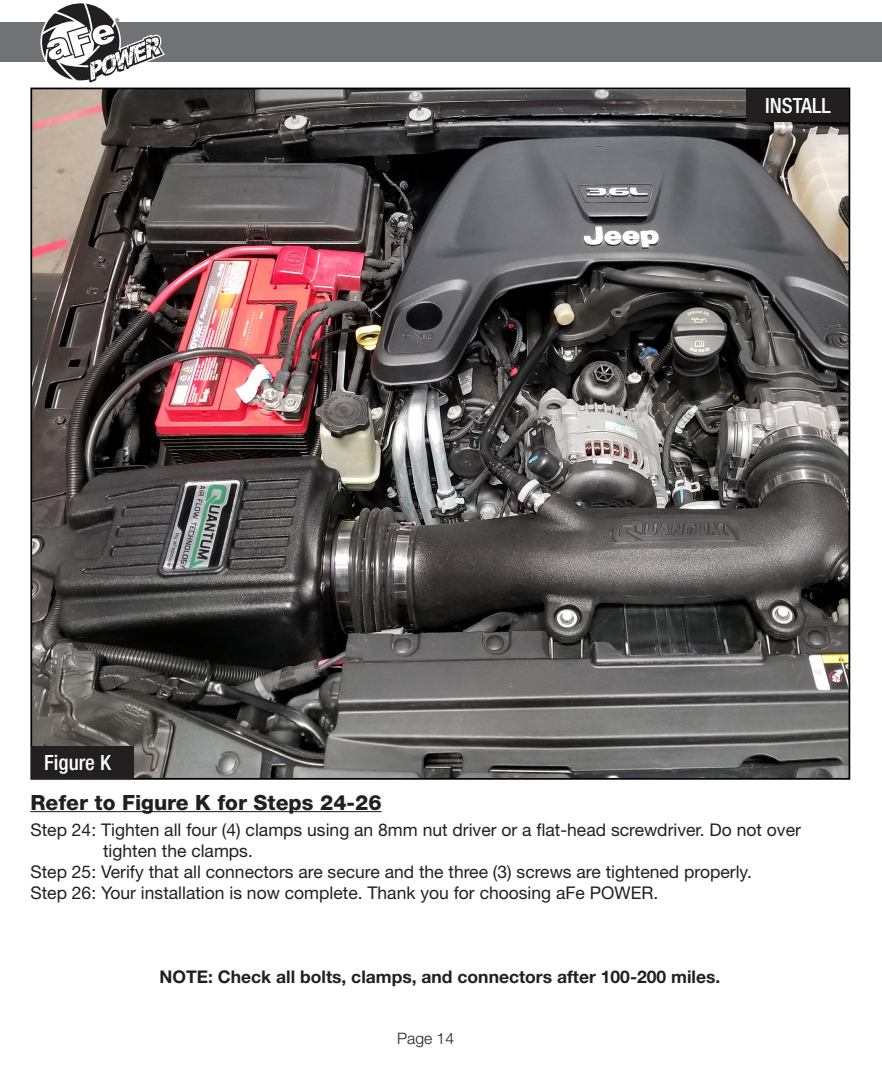
<style>
.page{position:relative;width:882px;height:1071px;background:#fff}
.page>*{position:absolute;margin:0;border:0;box-sizing:border-box;transform-origin:0 0}
.t1{font:800 21px "Helvetica Neue";color:#231f20}
.t2{font:500 condensed 21px "Helvetica Neue";color:#fff}
.t3{font:17.5px "Helvetica Neue";color:#231f20}
.t4{font:700 17.5px "Helvetica Neue";color:#231f20}
.t5{font:300 15.75px "Helvetica Neue";color:#231f20}
.t6{font:8.75px "Myriad";color:#231f20}
</style>
<div class="page">
<div style="left:0;top:23px;width:882px;height:39px;background:#717275"></div>
<svg style="left:41px;top:3px;width:124px;height:80px"></svg>
<img style="left:33px;top:91px;width:814px;height:686px">
<hr style="left:30px;top:811px;width:352px;height:1px;background:#231f20">
<div style="left:747px;top:89px;width:102px;height:33px;background:#231f20"></div>
<div style="left:31px;top:746px;width:102px;height:33px;background:#231f20"></div>
<p class="t6" style="left:115px;top:17px;width:6px">®</p>
<p class="t2" style="left:44px;top:750px;width:68px">Figure K</p>
<p class="t2" style="left:765px;top:93px;width:67px">INSTALL</p>
<p class="t1" style="left:30px;top:790px;width:353px">Refer to Figure K for Steps 24-26</p>
<p class="t3" style="left:30px;top:819px;width:772px">Step 24: Tighten all four (4) clamps using an 8mm nut driver or a flat-head screwdriver. Do not over</p>
<p class="t3" style="left:103px;top:840px;width:151px">tighten the clamps.</p>
<p class="t3" style="left:30px;top:861px;width:723px">Step 25: Verify that all connectors are secure and the three (3) screws are tightened properly.</p>
<p class="t3" style="left:30px;top:882px;width:629px">Step 26: Your installation is now complete. Thank you for choosing aFe POWER.</p>
<p class="t4" style="left:159px;top:966px;width:562px">NOTE: Check all bolts, clamps, and connectors after 100-200 miles.</p>
<p class="t5" style="left:397px;top:1028px;width:58px">Page 14</p>
</div>
